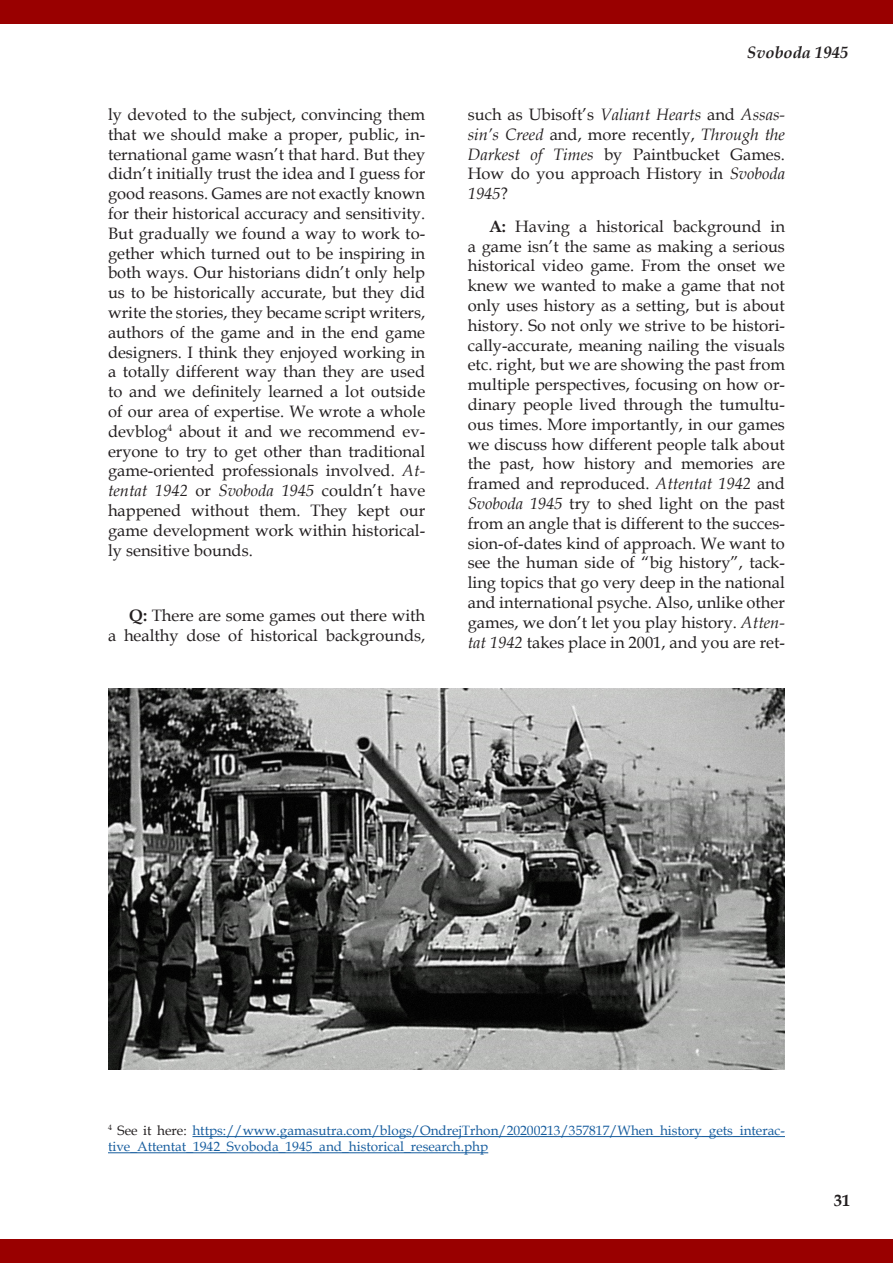
<style>
.page{position:relative;width:893px;height:1263px;background:#fff}
.page>*{position:absolute;margin:0;border:0;box-sizing:border-box;transform-origin:0 0}
.Body{font:16.5px/19.8px "Book Antiqua";color:#231f20;text-align:justify}
.t1{font:italic 700 16.5px "Book Antiqua";color:#231f20}
.t2{font:700 16.5px "Book Antiqua";color:#231f20}
.t3{font:13.5px/16.2px "Book Antiqua";color:#175d9e}
.s1{font-style:italic}
.s2{font-weight:700}
.s3{color:#231f20}
</style>
<div class="page">
<div style="left:0;top:0;width:893px;height:23px;background:#900"></div>
<div style="left:0;top:1240px;width:893px;height:23px;background:#900"></div>
<img style="left:108px;top:688px;width:677px;height:381px">
<hr style="left:192px;top:1136px;width:593px;height:1px;background:#175d9e">
<hr style="left:108px;top:1152px;width:380px;height:1px;background:#175d9e">
<p class="Body" style="left:108px;top:104px;width:319px">ly devoted to the subject, convincing them that we should make a proper, public, in&shy;ternational game wasn’t that hard. But they didn’t initially trust the idea and I guess for good reasons. Games are not exactly known for their historical accuracy and sensitivity.<br>But gradually we found a way to work to&shy;gether which turned out to be inspiring in both ways. Our historians didn’t only help us to be historically accurate, but they did write the stories, they became script writers, authors of the game and in the end game designers. I think they enjoyed working in a totally different way than they are used to and we definitely learned a lot outside of our area of expertise. We wrote a whole devblog<sup>4</sup> about it and we recommend ev&shy;eryone to try to get other than traditional game-oriented professionals involved. <span class="s1">At&shy;tentat 1942</span> or <span class="s1">Svoboda 1945</span> couldn’t have happened without them. They kept our game development work within historical&shy;ly sensitive bounds.</p>
<p class="Body" style="left:108px;top:605px;width:319px;text-align:right"><span class="s2">Q:</span> There are some games out there with<br>a healthy dose of historical backgrounds,</p>
<p class="t1" style="left:747px;top:41px;width:103px">Svoboda 1945</p>
<p class="Body" style="left:468px;top:104px;width:319px">such as Ubisoft’s <span class="s1">Valiant Hearts</span> and <span class="s1">Assas&shy;sin’s Creed</span> and, more recently, <span class="s1">Through the Darkest of Times</span> by Paintbucket Games.<br>How do you approach History in <span class="s1">Svoboda 1945</span>?</p>
<p class="Body" style="left:468px;top:216px;width:319px;text-indent:21px"><span class="s2">A:</span> Having a historical background in a game isn’t the same as making a serious historical video game. From the onset we knew we wanted to make a game that not only uses history as a setting, but is about history. So not only we strive to be histori&shy;cally-accurate, meaning nailing the visuals etc. right, but we are showing the past from multiple perspectives, focusing on how or&shy;dinary people lived through the tumultu&shy;ous times. More importantly, in our games we discuss how different people talk about the past, how history and memories are framed and reproduced. <span class="s1">Attentat 1942</span> and <span class="s1">Svoboda 1945</span> try to shed light on the past from an angle that is different to the succes&shy;sion-of-dates kind of approach. We want to see the human side of “big history”, tack&shy;ling topics that go very deep in the national and international psyche. Also, unlike other games, we don’t let you play history. <span class="s1">Atten&shy;tat 1942</span> takes place in 2001, and you are ret-</p>
<p class="t3" style="left:108px;top:1122px;width:678px"><sup>4</sup> <span class="s3">See it here:</span> https://www.gamasutra.com/blogs/OndrejTrhon/20200213/357817/When_history_gets_interac&shy;tive_Attentat_1942_Svoboda_1945_and_historical_research.php</p>
<p class="t2" style="left:834px;top:1189px;width:18px">31</p>
</div>
